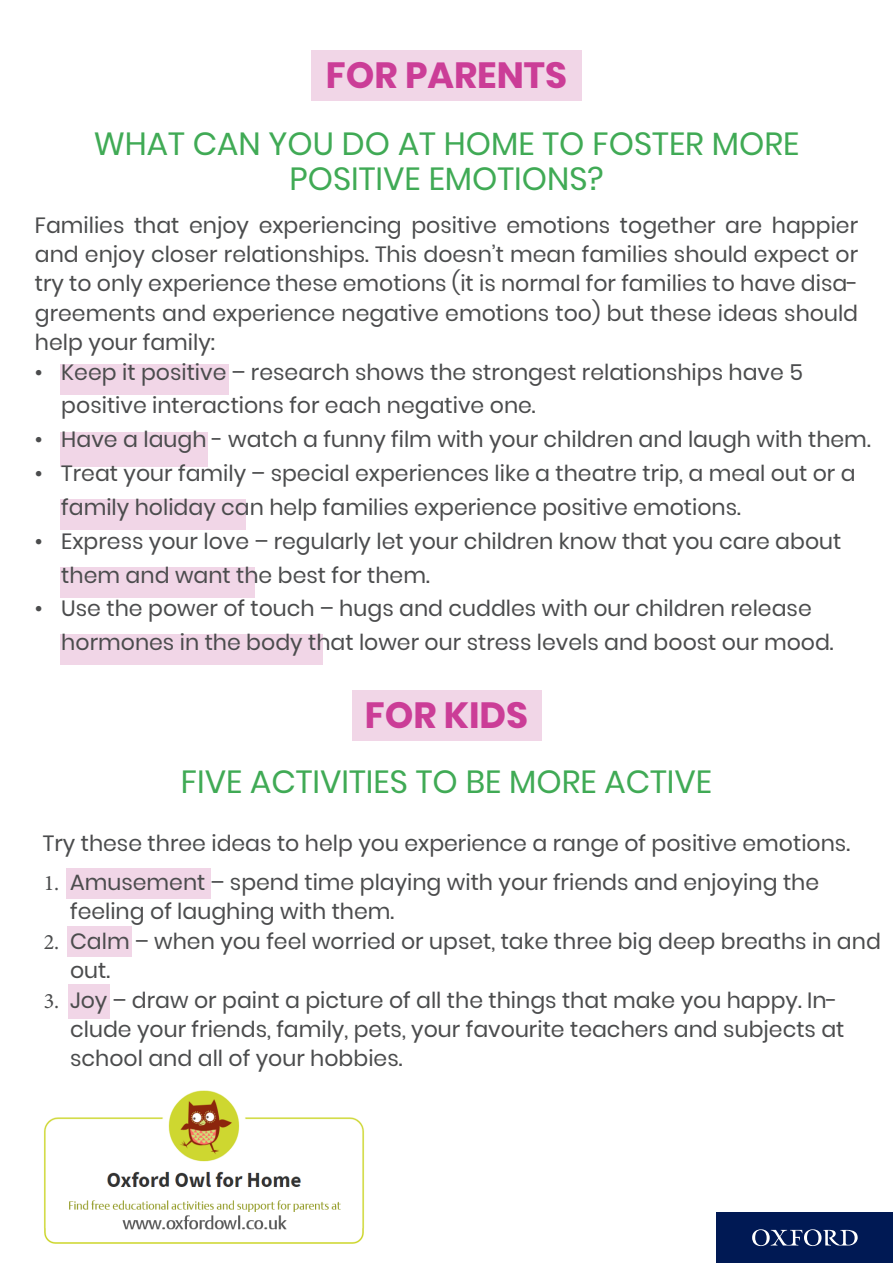
<style>
.page{position:relative;width:893px;height:1263px;background:#fff}
.page>*{position:absolute;margin:0;border:0;box-sizing:border-box;transform-origin:0 0}
.t1{font:700 36.45px "Poppins";color:#cb3d97}
.t2{font:31.95px/34.5px "Poppins";color:#40aa55;text-align:center}
.t3{font:22.05px/29.4px "Poppins";color:#4b4c4d}
.s1{font-family:"Minion Pro"}
</style>
<div class="page">
<hr style="left:0;top:1212px;width:1px;height:51px;background:#001954">
<div style="left:716px;top:1212px;width:177px;height:51px;background:#001954"></div>
<svg style="left:752px;top:1229px;width:106px;height:17px"></svg>
<div style="left:311px;top:50px;width:271px;height:51px;background:#f1d6e7"></div>
<div style="left:60px;top:364px;width:169px;height:31px;background:#f1d6e7"></div>
<div style="left:60px;top:431px;width:147px;height:35px;background:#f1d6e7"></div>
<div style="left:60px;top:499px;width:186px;height:31px;background:#f1d6e7"></div>
<div style="left:60px;top:567px;width:194px;height:30px;background:#f1d6e7"></div>
<div style="left:60px;top:634px;width:262px;height:31px;background:#f1d6e7"></div>
<div style="left:352px;top:690px;width:190px;height:51px;background:#f1d6e7"></div>
<div style="left:66px;top:868px;width:145px;height:31px;background:#f1d6e7"></div>
<div style="left:68px;top:926px;width:64px;height:30px;background:#f1d6e7"></div>
<div style="left:68px;top:985px;width:42px;height:34px;background:#f1d6e7"></div>
<img style="left:44px;top:1090px;width:320px;height:154px">
<p class="t1" style="left:326px;top:54px;width:243px">FOR PARENTS</p>
<p class="t2" style="left:94px;top:127px;width:707px">WHAT CAN YOU DO AT HOME TO FOSTER MORE<br>POSITIVE EMOTIONS?</p>
<p class="t3" style="left:35px;top:210px;width:825px;text-align:justify">Families that enjoy experiencing positive emotions together are happier and enjoy closer relationships. This doesn’t mean families should expect or try to only experience these emotions (it is normal for families to have disa&shy;greements and experience negative emotions too) but these ideas should help your family:</p>
<p class="t3" style="left:61px;top:355px;width:743px;line-height:33.8px;text-indent:-26px">• Keep it positive – research shows the strongest relationships have 5 positive interactions for each negative one.</p>
<p class="t3" style="left:35px;top:425px;width:837px">• Have a laugh - watch a funny film with your children and laugh with them.</p>
<p class="t3" style="left:61px;top:457px;width:796px;line-height:33.8px;text-indent:-26px">• Treat your family – special experiences like a theatre trip, a meal out or a family holiday can help families experience positive emotions.</p>
<p class="t3" style="left:61px;top:524px;width:782px;line-height:33.8px;text-indent:-26px">• Express your love – regularly let your children know that you care about them and want the best for them.</p>
<p class="t3" style="left:61px;top:592px;width:774px;line-height:33.8px;text-indent:-26px">• Use the power of touch – hugs and cuddles with our children release hormones in the body that lower our stress levels and boost our mood.</p>
<p class="t1" style="left:365px;top:694px;width:165px">FOR KIDS</p>
<p class="t2" style="left:181px;top:765px;width:533px">FIVE ACTIVITIES TO BE MORE ACTIVE</p>
<p class="t3" style="left:43px;top:829px;width:809px">Try these three ideas to help you experience a range of positive emotions.</p>
<p class="t3" style="left:70px;top:868px;width:750px;text-indent:-26px"><span class="s1">1.</span> Amusement – spend time playing with your friends and enjoying the feeling of laughing with them.</p>
<p class="t3" style="left:70px;top:926px;width:812px;text-indent:-26px"><span class="s1">2.</span> Calm – when you feel worried or upset, take three big deep breaths in and out.</p>
<p class="t3" style="left:70px;top:985px;width:776px;text-indent:-26px"><span class="s1">3.</span> Joy – draw or paint a picture of all the things that make you happy. In&shy;clude your friends, family, pets, your favourite teachers and subjects at school and all of your hobbies.</p>
</div>
